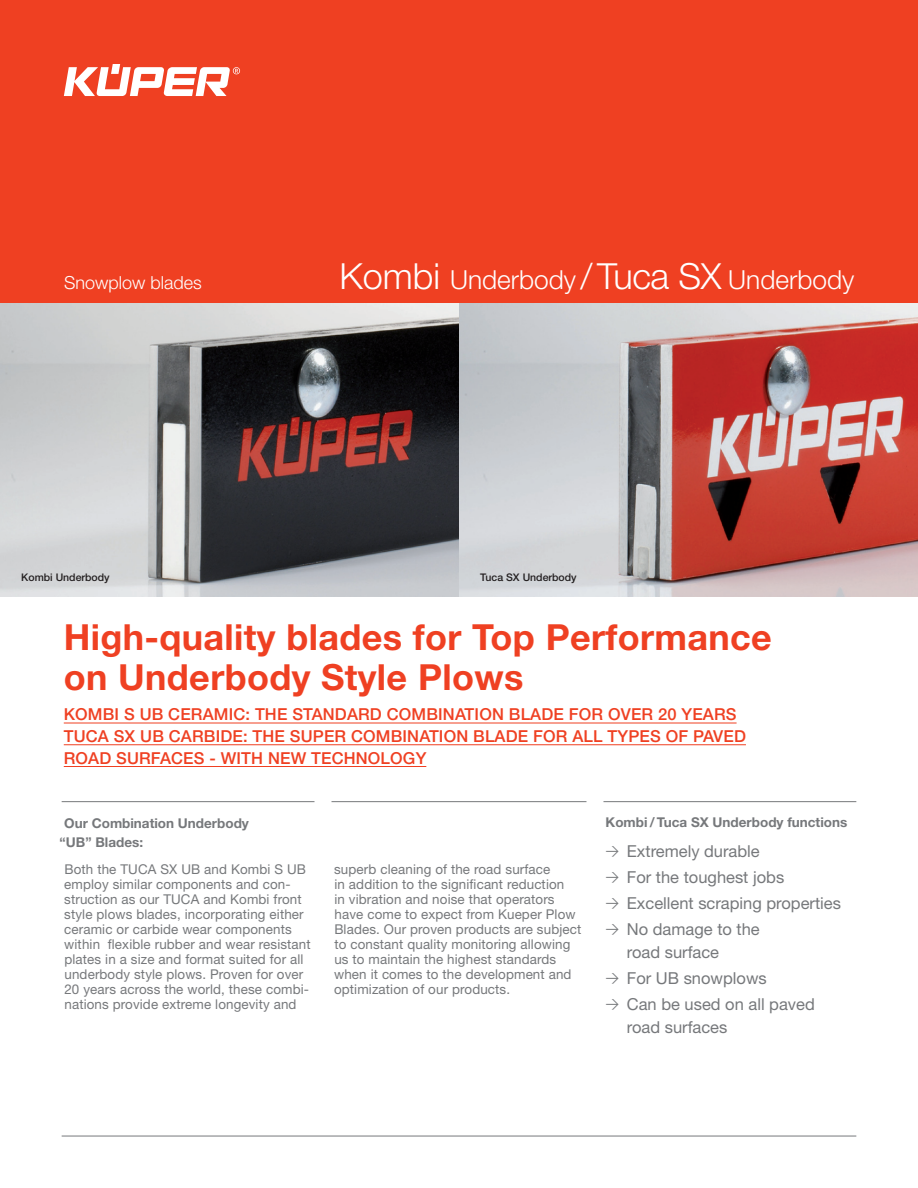
<style>
.page{position:relative;width:918px;height:1188px;background:#fff}
.page>*{position:absolute;margin:0;border:0;box-sizing:border-box;transform-origin:0 0}
.t1{font:700 36px/39.8px "Helvetica Neue LT";letter-spacing:.01em;color:#ef4022}
.t2{font:300 26.25px "Helvetica Neue LT";color:#fff}
.t3{font:300 18px "Helvetica Neue LT";color:#fff}
.t4{font:500 16.5px/21.8px "Helvetica Neue LT";letter-spacing:.01em;color:#ef4022}
.t5{font:16.5px/26px "Helvetica Neue LT";color:#76787b}
.t6{font:13.5px/15px "Helvetica Neue LT";letter-spacing:.01em;color:#76787b}
.t7{font:700 13.5px/18.8px "Helvetica Neue LT";color:#76787b}
.t8{font:500 10.5px "Helvetica Neue LT";color:#231f20}
.s1{font-size:36px}
.s2{font-family:"DIN";font-size:13.5px}
</style>
<div class="page">
<div style="left:0;top:0;width:918px;height:304px;background:#ef4022"></div>
<svg style="left:64px;top:64px;width:176px;height:32px"></svg>
<img style="left:0;top:304px;width:918px;height:292px">
<hr style="left:62px;top:1136px;width:794px;height:1px;background:#76787b">
<hr style="left:603px;top:801px;width:253px;height:1px;background:#76787b">
<hr style="left:332px;top:801px;width:254px;height:1px;background:#76787b">
<hr style="left:62px;top:801px;width:253px;height:1px;background:#76787b">
<hr style="left:64px;top:723px;width:673px;height:1px;background:#ef4022">
<hr style="left:64px;top:744px;width:682px;height:1px;background:#ef4022">
<hr style="left:64px;top:766px;width:362px;height:1px;background:#ef4022">
<h3 class="t3" style="left:64px;top:271px;width:139px">Snowplow blades</h3>
<h2 class="t2" style="left:339px;top:263px;width:516px"><span class="s1">Kombi</span> Underbody <span class="s1">/Tuca SX</span> Underbody</h2>
<p class="t8" style="left:21px;top:571px;width:90px">KOMBI UNDERBODY</p>
<p class="t8" style="left:480px;top:571px;width:98px">TUCA SX UNDERBODY</p>
<h1 class="t1" style="left:64px;top:617px;width:710px">High-quality blades for Top Performance on Underbody Style Plows</h1>
<p class="t4" style="left:64px;top:703px;width:684px">KOMBI S UB CERAMIC: THE STANDARD COMBINATION BLADE FOR OVER 20 YEARS<br>TUCA SX UB CARBIDE: THE SUPER COMBINATION BLADE FOR ALL TYPES OF PAVED<br>ROAD SURFAC ES - WITH NEW TECHNOLOGY</p>
<p class="t7" style="left:60px;top:813px;width:191px;text-indent:5px">Our Combination Underbody “UB” Blades:</p>
<p class="t6" style="left:64px;top:862px;width:248px">Both the TUCA SX UB and Kombi S UB employ similar components and con&shy;struction as our TUCA and Kombi front style plows blades, incorporating either ceramic or carbide wear components within flexible rubber and wear resistant plates in a size and format suited for all underbody style plows. Proven for over 20 years across the world, these combi&shy;nations provide extreme longevity and</p>
<p class="t6" style="left:334px;top:861px;width:249px">superb cleaning of the road surface<br>in addition to the significant reduction<br>in vibration and noise that operators have come to expect from Kueper Plow Blades. Our proven products are subject to constant quality monitoring allowing us to maintain the highest standards when it comes to the development and optimization of our products.</p>
<p class="t7" style="left:606px;top:812px;width:243px">Kombi / Tuca SX Underbody functions</p>
<p class="t5" style="left:606px;top:838px;width:237px"><span class="s2">&gt;</span> Extremely durable<br><span class="s2">&gt;</span> For the toughest jobs<br><span class="s2">&gt;</span> Excellent scraping properties <span class="s2">&gt;</span> No damage to the</p>
<p class="t5" style="left:606px;top:939px;width:211px;text-indent:21px">road surface<br><span class="s2">&gt;</span> For UB snowplows<br><span class="s2">&gt;</span> Can be used on all paved</p>
<p class="t5" style="left:627px;top:1014px;width:102px">road surfaces</p>
</div>
